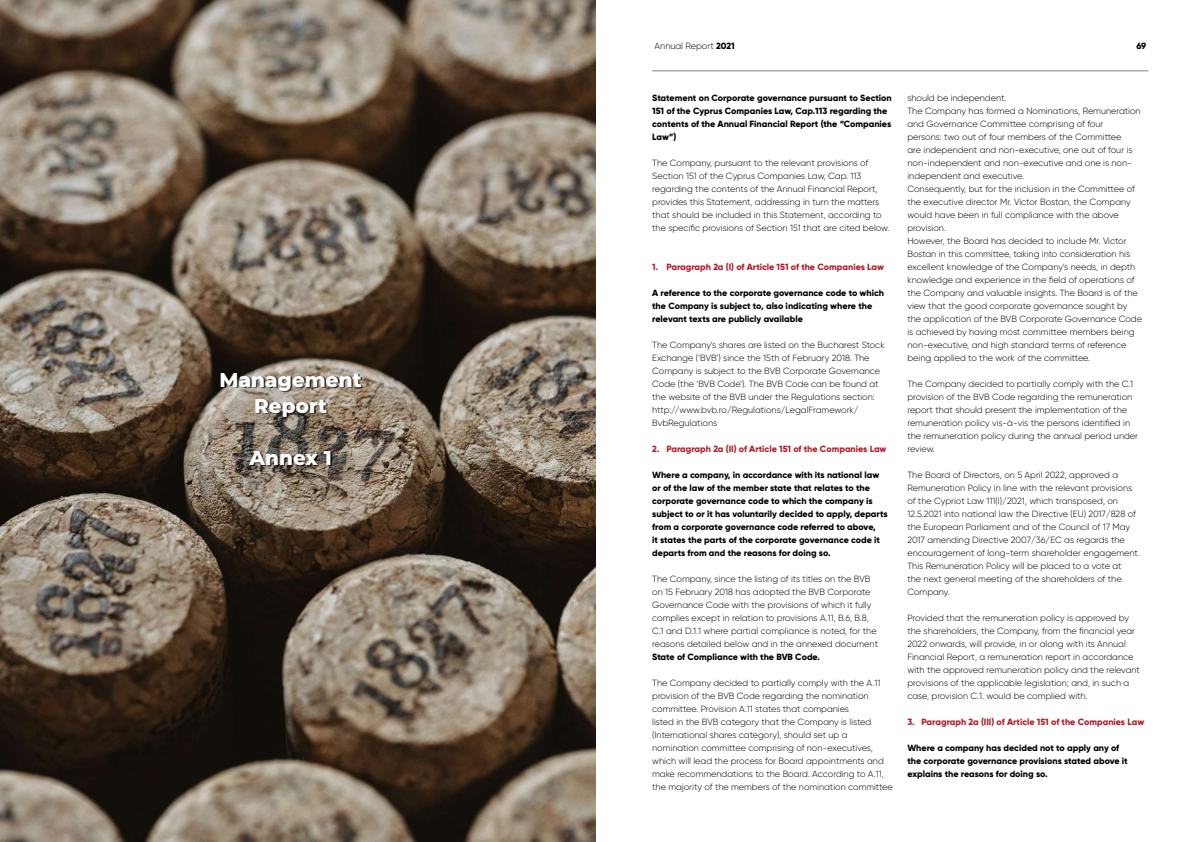
<style>
.page{position:relative;width:1191px;height:842px;background:#fff}
.page>*{position:absolute;margin:0;border:0;box-sizing:border-box;transform-origin:0 0}
.t1{font:800 20px/26px "Montserrat";color:#fff;text-align:center}
.t2{font:300 9px/13px "Gilroy";color:#000}
.t3{font:800 9px/13px "Gilroy";color:#000}
.t4{font:800 9px "Gilroy";color:#af1e2b}
.s1{font-weight:800}
</style>
<div class="page">
<hr style="left:652px;top:71px;width:496px;height:1px;background:#808080">
<img style="left:0;top:0;width:595px;height:842px">
<div style="left:221px;top:374px;width:142px;height:93px;background:#000;opacity:.75"></div>
<h1 class="t1" style="left:220px;top:366px;width:143px">Management<br>Report</h1>
<h1 class="t1" style="left:249px;top:444px;width:84px">Annex 1</h1>
<p class="t2" style="left:654px;top:39px;width:81px">Annual Report <span class="s1">2021</span></p>
<p class="t3" style="left:1136px;top:39px;width:11px">69</p>
<p class="t3" style="left:652px;top:91px;width:241px">Statement on Corporate governance pursuant to Section 151 of the Cyprus Companies Law, Cap.113 regarding the contents of the Annual Financial Report (the “Companies Law”)</p>
<p class="t2" style="left:652px;top:156px;width:238px">The Company, pursuant to the relevant provisions of Section 151 of the Cyprus Companies Law, Cap. 113 regarding the contents of the Annual Financial Report, provides this Statement, addressing in turn the matters that should be included in this Statement, according to the specific provisions of Section 151 that are cited below.</p>
<p class="t4" style="left:652px;top:261px;width:233px">1. Paragraph 2a (I) of Article 151 of the Companies Law</p>
<p class="t3" style="left:652px;top:286px;width:233px">A reference to the corporate governance code to which the Company is subject to, also indicating where the relevant texts are publicly available</p>
<p class="t2" style="left:652px;top:338px;width:234px">The Company’s shares are listed on the Bucharest Stock Exchange (‘BVB’) since the 15th of February 2018. The Company is subject to the BVB Corporate Governance Code (the ‘BVB Code’). The BVB Code can be found at the website of the BVB under the Regulations section: http://www.bvb.ro/Regulations/LegalFramework/ BvbRegulations</p>
<p class="t4" style="left:652px;top:443px;width:236px">2. Paragraph 2a (II) of Article 151 of the Companies Law</p>
<p class="t3" style="left:652px;top:468px;width:237px">Where a company, in accordance with its national law or of the law of the member state that relates to the corporate governance code to which the company is subject to or it has voluntarily decided to apply, departs from a corporate governance code referred to above,<br>it states the parts of the corporate governance code it departs from and the reasons for doing so.</p>
<p class="t2" style="left:652px;top:572px;width:227px">The Company, since the listing of its titles on the BVB on 15 February 2018 has adopted the BVB Corporate Governance Code with the provisions of which it fully complies except in relation to provisions A.11, B.6, B.8, C.1 and D.1.1 where partial compliance is noted, for the reasons detailed below and in the annexed document</p>
<p class="t3" style="left:652px;top:650px;width:169px">State of Compliance with the BVB Code.</p>
<p class="t2" style="left:652px;top:676px;width:242px">The Company decided to partially comply with the A.11 provision of the BVB Code regarding the nomination committee. Provision A.11 states that companies<br>listed in the BVB category that the Company is listed (International shares category), should set up a nomination committee comprising of non-executives, which will lead the process for Board appointments and make recommendations to the Board. According to A.11, the majority of the members of the nomination committee</p>
<p class="t2" style="left:907px;top:91px;width:236px">should be independent.<br>The Company has formed a Nominations, Remuneration and Governance Committee comprising of four<br>persons: two out of four members of the Committee<br>are independent and non-executive, one out of four is non-independent and non-executive and one is non&shy;independent and executive.<br>Consequently, but for the inclusion in the Committee of the executive director Mr. Victor Bostan, the Company would have been in full compliance with the above provision.<br>However, the Board has decided to include Mr. Victor Bostan in this committee, taking into consideration his excellent knowledge of the Company’s needs, in depth knowledge and experience in the field of operations of the Company and valuable insights. The Board is of the view that the good corporate governance sought by the application of the BVB Corporate Governance Code is achieved by having most committee members being non-executive, and high standard terms of reference being applied to the work of the committee.</p>
<p class="t2" style="left:907px;top:377px;width:232px">The Company decided to partially comply with the C.1 provision of the BVB Code regarding the remuneration report that should present the implementation of the remuneration policy vis-à-vis the persons identified in the remuneration policy during the annual period under review.</p>
<p class="t2" style="left:907px;top:468px;width:234px">The Board of Directors, on 5 April 2022, approved a Remuneration Policy in line with the relevant provisions of the Cypriot Law 111(I)/2021, which transposed, on 12.5.2021 into national law the Directive (EU) 2017/828 of the European Parliament and of the Council of 17 May 2017 amending Directive 2007/36/EC as regards the encouragement of long-term shareholder engagement.<br>This Remuneration Policy will be placed to a vote at<br>the next general meeting of the shareholders of the Company.</p>
<p class="t2" style="left:907px;top:611px;width:234px">Provided that the remuneration policy is approved by the shareholders, the Company, from the financial year 2022 onwards, will provide, in or along with its Annual Financial Report, a remuneration report in accordance with the approved remuneration policy and the relevant provisions of the applicable legislation; and, in such a case, provision C.1. would be complied with.</p>
<p class="t4" style="left:907px;top:716px;width:238px">3. Paragraph 2a (III) of Article 151 of the Companies Law</p>
<p class="t3" style="left:907px;top:741px;width:222px">Where a company has decided not to apply any of the corporate governance provisions stated above it explains the reasons for doing so.</p>
</div>
